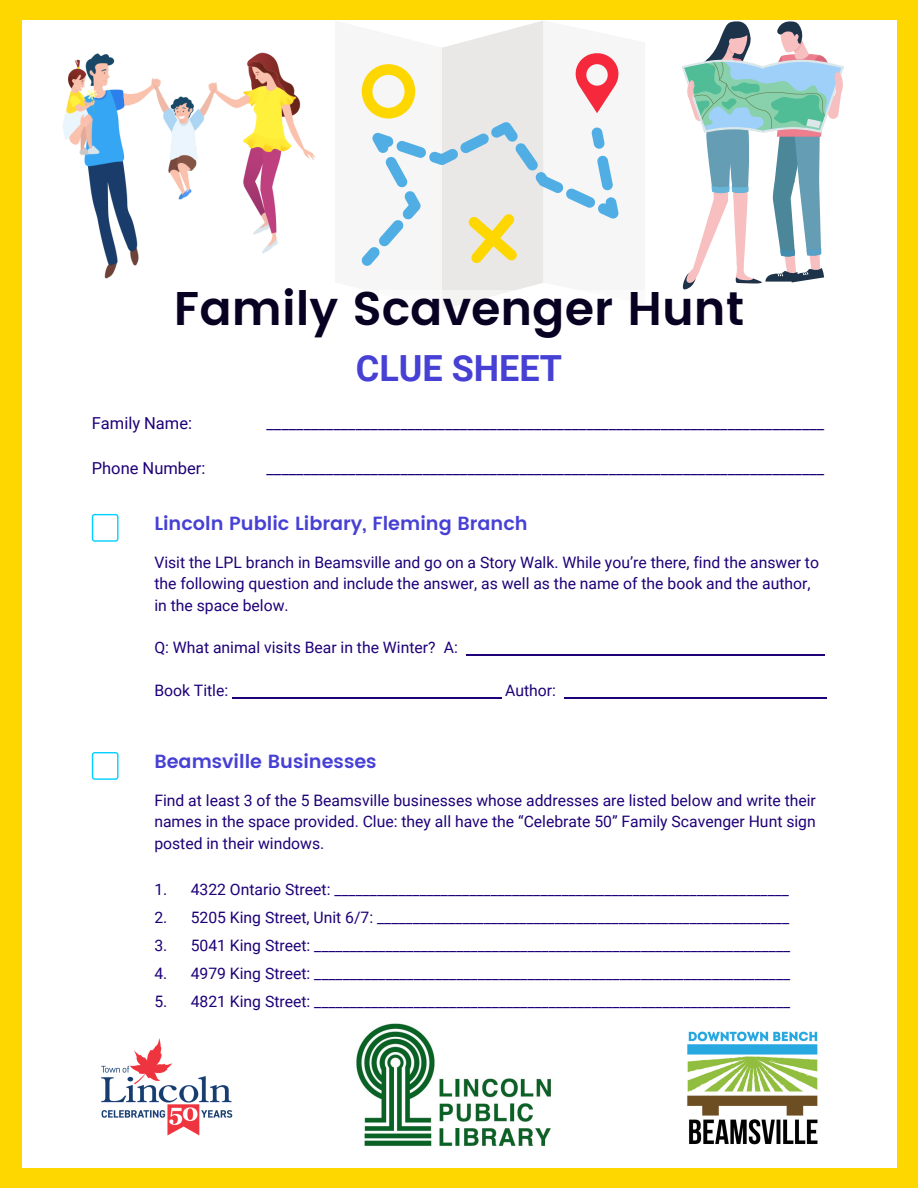
<style>
.page{position:relative;width:918px;height:1188px;background:#ffd700}
.page>*{position:absolute;margin:0;border:0;box-sizing:border-box;transform-origin:0 0}
.t1{font:600 47.25px "Poppins";color:#090122}
.t2{font:700 36px "Roboto";color:#4740d4}
.t3{font:600 19.05px "Poppins";color:#4740d4}
.t4{font:16.5px "Roboto";color:#1e0078}
.t5{font:15.75px/21.3px "Roboto";color:#1e0078;text-align:justify}
</style>
<div class="page">
<div style="left:22px;top:20px;width:874px;height:1148px;background:#fff"></div>
<svg style="left:92px;top:752px;width:27px;height:28px"></svg>
<svg style="left:92px;top:514px;width:27px;height:28px"></svg>
<svg style="left:361px;top:21px;width:258px;height:269px"></svg>
<img style="left:63px;top:52px;width:253px;height:227px">
<svg style="left:681px;top:21px;width:163px;height:269px"></svg>
<img style="left:101px;top:1038px;width:132px;height:98px">
<img style="left:687px;top:1031px;width:131px;height:114px">
<img style="left:356px;top:1023px;width:195px;height:124px">
<hr style="left:466px;top:655px;width:358px;height:1px;background:#1e0078">
<hr style="left:232px;top:697px;width:269px;height:1px;background:#1e0078">
<hr style="left:564px;top:697px;width:262px;height:1px;background:#1e0078">
<h1 class="t1" style="left:174px;top:281px;width:572px">Family Scavenger Hunt</h1>
<h2 class="t2" style="left:356px;top:347px;width:208px">CLUE SHEET</h2>
<p class="t4" style="left:92px;top:414px;width:102px">Family Name:</p>
<p class="t4" style="left:92px;top:459px;width:115px">Phone Number:</p>
<p class="t4" style="left:266px;top:414px;width:559px">___________________________________________________________________________</p>
<p class="t4" style="left:266px;top:459px;width:559px">___________________________________________________________________________</p>
<p class="t3" style="left:154px;top:513px;width:375px">Lincoln Public Library, Fleming Branch</p>
<p class="t5" style="left:154px;top:552px;width:666px;text-align:left">Visit the LPL branch in Beamsville and go on a Story Walk. While you’re there, find the answer to the following question and include the answer, as well as the name of the book and the author, in the space below.</p>
<p class="t5" style="left:154px;top:637px;width:305px">Q: What animal visits Bear in the Winter? A:</p>
<p class="t5" style="left:154px;top:680px;width:75px">Book Title:</p>
<p class="t5" style="left:505px;top:680px;width:52px">Author:</p>
<p class="t3" style="left:154px;top:751px;width:224px">Beamsville Businesses</p>
<p class="t5" style="left:154px;top:790px;width:663px">Find at least 3 of the 5 Beamsville businesses whose addresses are listed below and write their names in the space provided. Clue: they all have the “Celebrate 50” Family Scavenger Hunt sign posted in their windows.</p>
<p class="t5" style="left:154px;top:879px;width:636px">1. 4322 Ontario Street: ________________________________________________________________</p>
<p class="t5" style="left:154px;top:907px;width:636px">2. 5205 King Street, Unit 6/7: __________________________________________________________</p>
<p class="t5" style="left:154px;top:935px;width:637px">3. 5041 King Street: ___________________________________________________________________</p>
<p class="t5" style="left:154px;top:963px;width:637px">4. 4979 King Street: ___________________________________________________________________</p>
<p class="t5" style="left:154px;top:991px;width:637px">5. 4821 King Street: ___________________________________________________________________</p>
</div>
